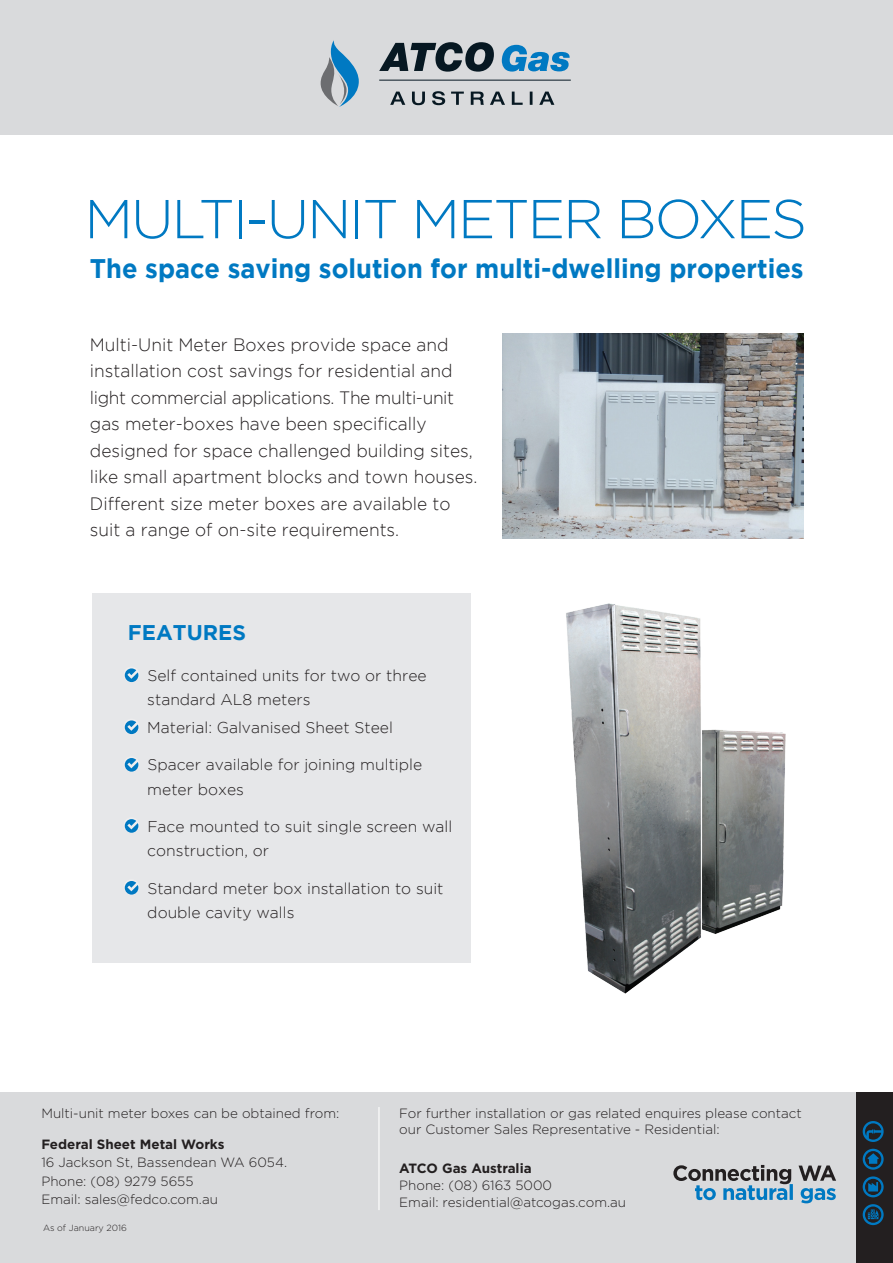
<style>
.page{position:relative;width:893px;height:1263px;background:#fff}
.page>*{position:absolute;margin:0;border:0;box-sizing:border-box;transform-origin:0 0}
.t1{font:300 54.6px "Gotham";letter-spacing:-.04em;color:#0079c2}
.t2{font:700 26.85px "Gotham";color:#0079c2;scale:.95 1}
.t3{font:700 21.3px "Gotham";color:#0079c2}
.t4{font:300 17.85px/26.5px "Gotham";color:#231f20}
.t5{font:300 15.6px/24.6px "Gotham";color:#231f20}
.t6{font:300 13.35px/16.8px "Gotham";color:#231f20}
.t7{font:700 13.35px "Gotham";color:#231f20}
.t8{font:300 9px "Gotham";color:#231f20}
</style>
<div class="page">
<div style="left:92px;top:593px;width:379px;height:370px;background:#e6e7e9"></div>
<div style="left:0;top:0;width:893px;height:134px;background:#d9dadc"></div>
<svg style="left:390px;top:92px;width:15px;height:13px"></svg>
<svg style="left:412px;top:92px;width:13px;height:13px"></svg>
<svg style="left:432px;top:91px;width:13px;height:14px"></svg>
<svg style="left:451px;top:92px;width:13px;height:13px"></svg>
<svg style="left:471px;top:92px;width:13px;height:13px"></svg>
<svg style="left:490px;top:92px;width:15px;height:13px"></svg>
<svg style="left:512px;top:92px;width:11px;height:13px"></svg>
<svg style="left:530px;top:92px;width:2px;height:13px"></svg>
<svg style="left:539px;top:92px;width:15px;height:13px"></svg>
<svg style="left:379px;top:42px;width:115px;height:30px"></svg>
<svg style="left:502px;top:45px;width:68px;height:27px"></svg>
<hr style="left:379px;top:80px;width:192px;height:1px;background:#071822">
<svg style="left:321px;top:40px;width:38px;height:67px"></svg>
<img style="left:566px;top:603px;width:220px;height:391px">
<img style="left:503px;top:334px;width:301px;height:204px">
<svg style="left:125px;top:668px;width:13px;height:14px"></svg>
<svg style="left:125px;top:720px;width:13px;height:14px"></svg>
<div style="left:124px;top:756px;width:15px;height:16px;background:#eeeeef;border-radius:50%"></div>
<svg style="left:125px;top:758px;width:13px;height:14px"></svg>
<div style="left:124px;top:817px;width:15px;height:16px;background:#eeeeef;border-radius:50%"></div>
<svg style="left:125px;top:819px;width:13px;height:14px"></svg>
<div style="left:124px;top:879px;width:15px;height:16px;background:#eeeeef;border-radius:50%"></div>
<svg style="left:125px;top:881px;width:13px;height:14px"></svg>
<div style="left:0;top:1093px;width:890px;height:170px;background:#d9dadc"></div>
<hr style="left:378px;top:1107px;width:2px;height:103px;background:#fff">
<div style="left:856px;top:1093px;width:37px;height:170px;background:#231f20"></div>
<svg style="left:863px;top:1204px;width:21px;height:21px"></svg>
<svg style="left:863px;top:1149px;width:21px;height:21px"></svg>
<svg style="left:863px;top:1176px;width:21px;height:21px"></svg>
<svg style="left:863px;top:1121px;width:21px;height:21px"></svg>
<svg style="left:673px;top:1165px;width:163px;height:38px"></svg>
<p class="t1" style="left:84px;top:189px;width:724px">MULTI-UNIT METER BOXES</p>
<p class="t2" style="left:90px;top:253px;width:753px">The space saving solution for multi-dwelling properties</p>
<p class="t4" style="left:90px;top:331px;width:389px">Multi-Unit Meter Boxes provide space and installation cost savings for residential and light commercial applications. The multi-unit gas meter-boxes have been specifically designed for space challenged building sites, like small apartment blocks and town houses.<br>Different size meter boxes are available to suit a range of on-site requirements.</p>
<p class="t3" style="left:128px;top:620px;width:120px">FEATURES</p>
<p class="t5" style="left:147px;top:662px;width:281px;text-indent:-19px">• Self contained units for two or three standard AL8 meters</p>
<p class="t5" style="left:128px;top:715px;width:266px">• Material: Galvanised Sheet Steel</p>
<p class="t5" style="left:147px;top:752px;width:276px;text-indent:-19px">• Spacer available for joining multiple meter boxes</p>
<p class="t5" style="left:147px;top:814px;width:307px;text-indent:-19px">• Face mounted to suit single screen wall construction, or</p>
<p class="t5" style="left:147px;top:876px;width:298px;text-indent:-19px">• Standard meter box installation to suit double cavity walls</p>
<p class="t6" style="left:41px;top:1104px;width:299px">Multi-unit meter boxes can be obtained from:</p>
<p class="t7" style="left:41px;top:1136px;width:185px">Federal Sheet Metal Works</p>
<p class="t6" style="left:41px;top:1154px;width:247px">16 Jackson St, Bassendean WA 6054.</p>
<p class="t6" style="left:41px;top:1172px;width:154px">Phone: (08) 9279 5655</p>
<p class="t6" style="left:41px;top:1191px;width:178px">Email: sales@fedco.com.au</p>
<p class="t8" style="left:43px;top:1223px;width:85px">As of January 2016</p>
<p class="t6" style="left:399px;top:1104px;width:404px">For further installation or gas related enquires please contact our Customer Sales Representative - Residential:</p>
<p class="t7" style="left:399px;top:1161px;width:134px">ATCO Gas Australia</p>
<p class="t6" style="left:399px;top:1177px;width:154px">Phone: (08) 6163 5000</p>
<p class="t6" style="left:399px;top:1194px;width:228px">Email: residential@atcogas.com.au</p>
</div>
